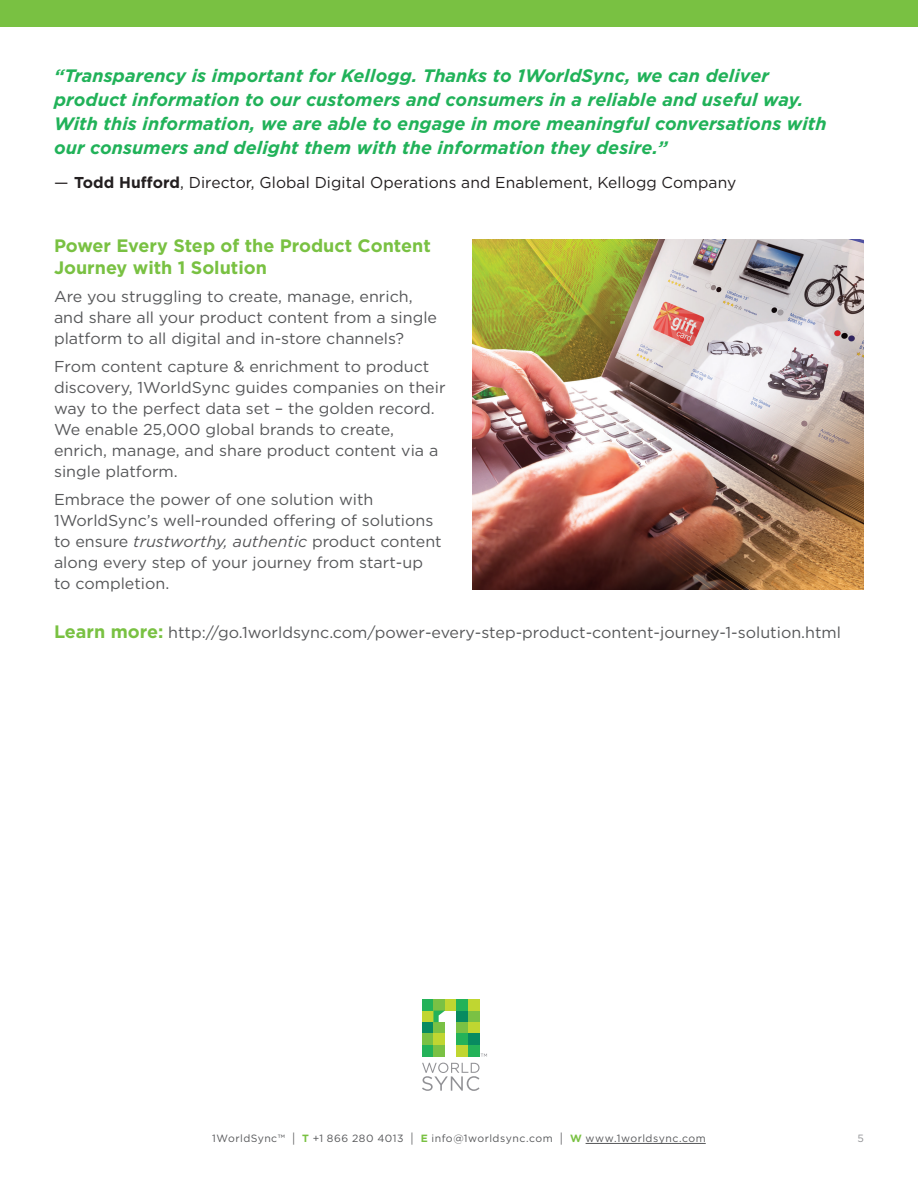
<style>
.page{position:relative;width:918px;height:1188px;background:#fff}
.page>*{position:absolute;margin:0;border:0;box-sizing:border-box;transform-origin:0 0}
.body{font:italic 700 18px/24px "Gotham";letter-spacing:.005em;color:#21b259}
.body-2{font:700 18px/22.5px "Gotham";color:#79c142}
.body-3{font:15.75px/21px "Gotham";color:#57585a}
.body-4{font:15.75px "Gotham";letter-spacing:.005em;color:#231f20}
.t1{font:10.5px "Gotham";letter-spacing:.045em;color:#57585a}
.t2{font:10.5px "Gotham";color:#919295}
.s1{font-weight:700}
.s2{font-style:italic}
.s3{font-weight:700;font-size:18px;color:#79c142}
.s4{font-size:13.2px}
.s5{font-weight:700;color:#79c142}
</style>
<div class="page">
<hr style="left:586px;top:1143px;width:120px;height:1px;background:#57585a">
<div style="left:0;top:0;width:918px;height:27px;background:#79c142"></div>
<svg style="left:422px;top:1063px;width:58px;height:28px"></svg>
<div style="left:457px;top:1011px;width:11px;height:11px;background:#088b60"></div>
<div style="left:422px;top:999px;width:11px;height:12px;background:#24b259"></div>
<div style="left:445px;top:999px;width:12px;height:12px;background:#c0d631"></div>
<div style="left:468px;top:1022px;width:12px;height:12px;background:#c0d631"></div>
<div style="left:457px;top:999px;width:11px;height:12px;background:#24b259"></div>
<div style="left:468px;top:1011px;width:12px;height:11px;background:#7ac144"></div>
<div style="left:422px;top:1034px;width:11px;height:11px;background:#7ac144"></div>
<div style="left:422px;top:1045px;width:11px;height:12px;background:#24b259"></div>
<div style="left:433px;top:1045px;width:12px;height:12px;background:#7ac144"></div>
<div style="left:457px;top:1045px;width:11px;height:12px;background:#c0d631"></div>
<div style="left:433px;top:999px;width:12px;height:12px;background:#7ac144"></div>
<div style="left:457px;top:1022px;width:11px;height:12px;background:#7ac144"></div>
<div style="left:468px;top:1045px;width:12px;height:12px;background:#24b259"></div>
<svg style="left:422px;top:1011px;width:23px;height:23px"></svg>
<div style="left:457px;top:1034px;width:11px;height:11px;background:#24b259"></div>
<div style="left:468px;top:1034px;width:12px;height:11px;background:#088b60"></div>
<div style="left:433px;top:1034px;width:12px;height:11px;background:#c0d631"></div>
<div style="left:468px;top:999px;width:12px;height:12px;background:#c0d631"></div>
<svg style="left:481px;top:1054px;width:6px;height:3px"></svg>
<img style="left:472px;top:239px;width:392px;height:350px">
<p class="body" style="left:54px;top:63px;width:774px">“Transparency is important for Kellogg. Thanks to 1WorldSync, we can deliver product information to our customers and consumers in a reliable and useful way.<br>With this information, we are able to engage in more meaningful conversations with our consumers and delight them with the information they desire.”</p>
<p class="body-4" style="left:54px;top:172px;width:684px">— <span class="s1">Todd Hufford</span>, Director, Global Digital Operations and Enablement, Kellogg Company</p>
<p class="body-2" style="left:54px;top:234px;width:378px">Power Every Step of the Product Content<br>Journey with 1 Solution</p>
<p class="body-3" style="left:54px;top:286px;width:385px">Are you struggling to create, manage, enrich, and share all your product content from a single platform to all digital and in-store channels?</p>
<p class="body-3" style="left:54px;top:356px;width:393px">From content capture &amp; enrichment to product discovery, 1WorldSync guides companies on their way to the perfect data set – the golden record.<br>We enable 25,000 global brands to create, enrich, manage, and share product content via a single platform.</p>
<p class="body-3" style="left:54px;top:488px;width:389px">Embrace the power of one solution with 1WorldSync’s well-rounded offering of solutions to ensure <span class="s2">trustworthy, authentic</span> product content along every step of your journey from start-up to completion.</p>
<p class="body-3" style="left:54px;top:622px;width:789px"><span class="s3">Learn more:</span> http://go.1worldsync.com/power-every-step-product-content-journey-1-solution.html</p>
<p class="t1" style="left:212px;top:1132px;width:495px">1WorldSync™ <span class="s4">|</span> <span class="s5">T</span> +1 866 280 4013 <span class="s4">|</span> <span class="s5">E</span> info@1worldsync.com <span class="s4">|</span> <span class="s5">W</span> www.1worldsync.com</p>
<p class="t2" style="left:858px;top:1132px;width:8px">5</p>
</div>
